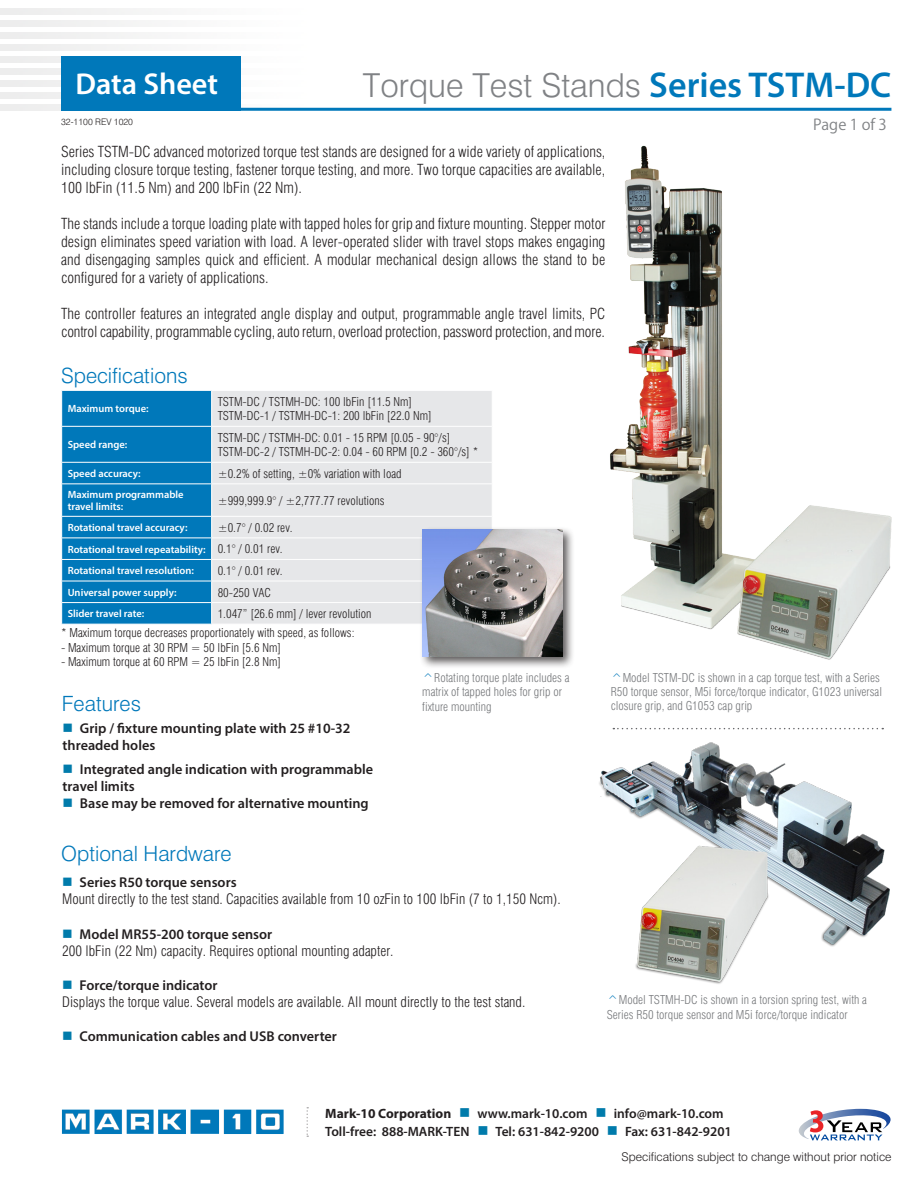
<style>
.page{position:relative;width:918px;height:1188px;background:#fff}
.page>*{position:absolute;margin:0;border:0;box-sizing:border-box;transform-origin:0 0}
.t1{font:300 33px "Swiss 721 BT";color:#808285}
.t2{font:600 30.3px "Myriad Pro";color:#fff}
.t3{font:300 21px "Swiss 721 BT";color:#0078ba}
.t4{font:300 condensed 15px/18px "Swiss 721 BT";color:#231f20;text-align:justify}
.t5{font:15px "Koz Go Pro";color:#808285}
.t6{font:600 14.25px/17.1px "Myriad Pro";color:#231f20}
.t7{font:300 condensed 14.25px "Swiss 721 BT";color:#231f20}
.t8{font:600 13.5px/18px "Myriad Pro";color:#231f20}
.t9{font:300 condensed 12px "Swiss 721 BT";color:#231f20}
.t10{font:300 condensed 12px/14.4px "Swiss 721 BT";color:#76787b}
.t11{font:300 12px "Swiss 721 BT";color:#231f20}
.t12{font:600 10.5px/12.6px "Myriad Pro";color:#fff}
.t13{font:300 9px "Swiss 721 BT";color:#231f20}
.s1{font-family:"Myriad Pro";font-weight:600;font-size:36px;color:#0078ba}
.s2{color:#007bab}
.s3{font-stretch:normal;color:#0078ba}
.s4{font-weight:700}
</style>
<div class="page">
<img style="left:0;top:56px;width:241px;height:7px">
<img style="left:0;top:68px;width:241px;height:7px">
<img style="left:0;top:80px;width:241px;height:7px">
<img style="left:0;top:92px;width:241px;height:7px">
<img style="left:0;top:104px;width:311px;height:7px">
<hr style="left:61px;top:108px;width:830px;height:3px;background:#0078ba">
<div style="left:61px;top:56px;width:179px;height:55px;background:#0078ba"></div>
<svg style="left:306px;top:1107px;width:2px;height:30px"></svg>
<svg style="left:799px;top:1109px;width:92px;height:31px"></svg>
<img style="left:62px;top:1110px;width:222px;height:24px">
<div style="left:212px;top:391px;width:280px;height:233px;background:#e6e7e9"></div>
<hr style="left:212px;top:426px;width:281px;height:1px;background:#fff">
<hr style="left:212px;top:462px;width:281px;height:1px;background:#fff">
<hr style="left:212px;top:483px;width:281px;height:1px;background:#fff">
<hr style="left:212px;top:516px;width:281px;height:1px;background:#fff">
<hr style="left:212px;top:538px;width:281px;height:1px;background:#fff">
<hr style="left:212px;top:559px;width:281px;height:1px;background:#fff">
<hr style="left:212px;top:581px;width:281px;height:1px;background:#fff">
<hr style="left:212px;top:602px;width:281px;height:1px;background:#fff">
<svg style="left:61px;top:390px;width:151px;height:234px;background:#0d7fbd"></svg>
<svg style="left:613px;top:728px;width:270px;height:1px"></svg>
<div style="left:419px;top:526px;width:156px;height:143px;background:#231f20;opacity:.75"></div>
<img style="left:423px;top:530px;width:140px;height:127px">
<img style="left:599px;top:742px;width:291px;height:242px">
<img style="left:610px;top:145px;width:282px;height:515px">
<h2 class="t2" style="left:75px;top:64px;width:144px">Data Sheet</h2>
<p class="t13" style="left:61px;top:116px;width:73px">32-1100 REV 1020</p>
<p class="t1" style="left:363px;top:65px;width:530px">Torque Test Stands <span class="s1">Series TSTM-DC</span></p>
<p class="t5" style="left:813px;top:115px;width:75px">Page 1 of 3</p>
<p class="t4" style="left:61px;top:142px;width:546px">Series TSTM-DC advanced motorized torque test stands are designed for a wide variety of applications, including closure torque testing, fastener torque testing, and more. Two torque capacities are available, 100 lbFin (11.5 Nm) and 200 lbFin (22 Nm).</p>
<p class="t4" style="left:61px;top:214px;width:546px">The stands include a torque loading plate with tapped holes for grip and fixture mounting. Stepper motor design eliminates speed variation with load. A lever-operated slider with travel stops makes engaging and disengaging samples quick and efficient. A modular mechanical design allows the stand to be configured for a variety of applications.</p>
<p class="t4" style="left:61px;top:304px;width:546px">The controller features an integrated angle display and output, programmable angle travel limits, PC control capability, programmable cycling, auto return, overload protection, password protection, and more.</p>
<p class="t3" style="left:61px;top:363px;width:128px">Specifications</p>
<p class="t12" style="left:68px;top:402px;width:83px">Maximum torque:</p>
<p class="t12" style="left:68px;top:438px;width:61px">Speed range:</p>
<p class="t9" style="left:218px;top:394px;width:196px">TSTM-DC / TSTMH-DC: 100 lbFin [11.5 Nm]</p>
<p class="t9" style="left:218px;top:409px;width:216px">TSTM-DC-1 / TSTMH-DC-1: 200 lbFin [22.0 Nm]</p>
<p class="t9" style="left:218px;top:430px;width:234px">TSTM-DC / TSTMH-DC: 0.01 - 15 RPM [0.05 - 90°/s]</p>
<p class="t9" style="left:218px;top:445px;width:262px">TSTM-DC-2 / TSTMH-DC-2: 0.04 - 60 RPM [0.2 - 360°/s] *</p>
<p class="t12" style="left:68px;top:467px;width:75px">Speed accuracy:</p>
<p class="t9" style="left:218px;top:466px;width:185px">±0.2% of setting, ±0% variation with load</p>
<p class="t12" style="left:68px;top:488px;width:117px">Maximum programmable travel limits:</p>
<p class="t9" style="left:218px;top:493px;width:168px">±999,999.9° / ±2,777.77 revolutions</p>
<p class="t12" style="left:68px;top:521px;width:121px">Rotational travel accuracy:</p>
<p class="t9" style="left:218px;top:520px;width:77px">±0.7° / 0.02 rev.</p>
<p class="t12" style="left:68px;top:543px;width:140px">Rotational travel repeatability:</p>
<p class="t9" style="left:218px;top:542px;width:67px">0.1° / 0.01 rev.</p>
<p class="t12" style="left:68px;top:564px;width:128px">Rotational travel resolution:</p>
<p class="t9" style="left:218px;top:563px;width:67px">0.1° / 0.01 rev.</p>
<p class="t12" style="left:68px;top:586px;width:110px">Universal power supply:</p>
<p class="t9" style="left:218px;top:585px;width:55px">80-250 VAC</p>
<p class="t12" style="left:68px;top:607px;width:78px">Slider travel rate:</p>
<p class="t9" style="left:218px;top:607px;width:155px">1.047” [26.6 mm] / lever revolution</p>
<p class="t9" style="left:61px;top:626px;width:295px">* Maximum torque decreases proportionately with speed, as follows:</p>
<p class="t9" style="left:61px;top:640px;width:221px">- Maximum torque at 30 RPM = 50 lbFin [5.6 Nm]</p>
<p class="t9" style="left:61px;top:654px;width:221px">- Maximum torque at 60 RPM = 25 lbFin [2.8 Nm]</p>
<p class="t3" style="left:62px;top:690px;width:81px">Features</p>
<p class="t6" style="left:63px;top:719px;width:289px"><span class="s2">■</span> Grip / fixture mounting plate with 25 #10-32 threaded holes</p>
<p class="t6" style="left:63px;top:760px;width:312px"><span class="s2">■</span> Integrated angle indication with programmable travel limits</p>
<p class="t6" style="left:63px;top:794px;width:308px"><span class="s2">■</span> Base may be removed for alternative mounting</p>
<p class="t3" style="left:61px;top:841px;width:172px">Optional Hardware</p>
<p class="t10" style="left:422px;top:670px;width:149px"><span class="s3">^</span>Rotating torque plate includes a matrix of tapped holes for grip or fixture mounting</p>
<p class="t10" style="left:611px;top:670px;width:273px"><span class="s3">^</span>Model TSTM-DC is shown in a cap torque test, with a Series<br>R50 torque sensor, M5i force/torque indicator, G1023 universal closure grip, and G1053 cap grip</p>
<p class="t6" style="left:62px;top:874px;width:176px"><span class="s2">■</span> Series R50 torque sensors</p>
<p class="t7" style="left:62px;top:891px;width:500px">Mount directly to the test stand. Capacities available from 10 ozFin to 100 lbFin (7 to 1,150 Ncm).</p>
<p class="t6" style="left:62px;top:925px;width:212px"><span class="s2">■</span> Model MR55-200 torque sensor</p>
<p class="t7" style="left:62px;top:942px;width:333px">200 lbFin (22 Nm) capacity. Requires optional mounting adapter.</p>
<p class="t6" style="left:62px;top:976px;width:157px"><span class="s2">■</span> Force/torque indicator</p>
<p class="t7" style="left:62px;top:993px;width:465px">Displays the torque value. Several models are available. All mount directly to the test stand.</p>
<p class="t6" style="left:62px;top:1027px;width:276px"><span class="s2">■</span> Communication cables and USB converter</p>
<p class="t10" style="left:607px;top:993px;width:262px"><span class="s3">^</span>Model TSTMH-DC is shown in a torsion spring test, with a<br>Series R50 torque sensor and M5i force/torque indicator</p>
<p class="t8" style="left:325px;top:1104px;width:408px"><span class="s4">Mark-10 Corporation</span> <span class="s2">■</span> www.mark-10.com <span class="s2">■</span> info@mark-10.com<br>Toll-free: 888-MARK-TEN <span class="s2">■</span> Tel: 631-842-9200 <span class="s2">■</span> Fax: 631-842-9201</p>
<p class="t11" style="left:622px;top:1149px;width:271px">Specifications subject to change without prior notice</p>
</div>
